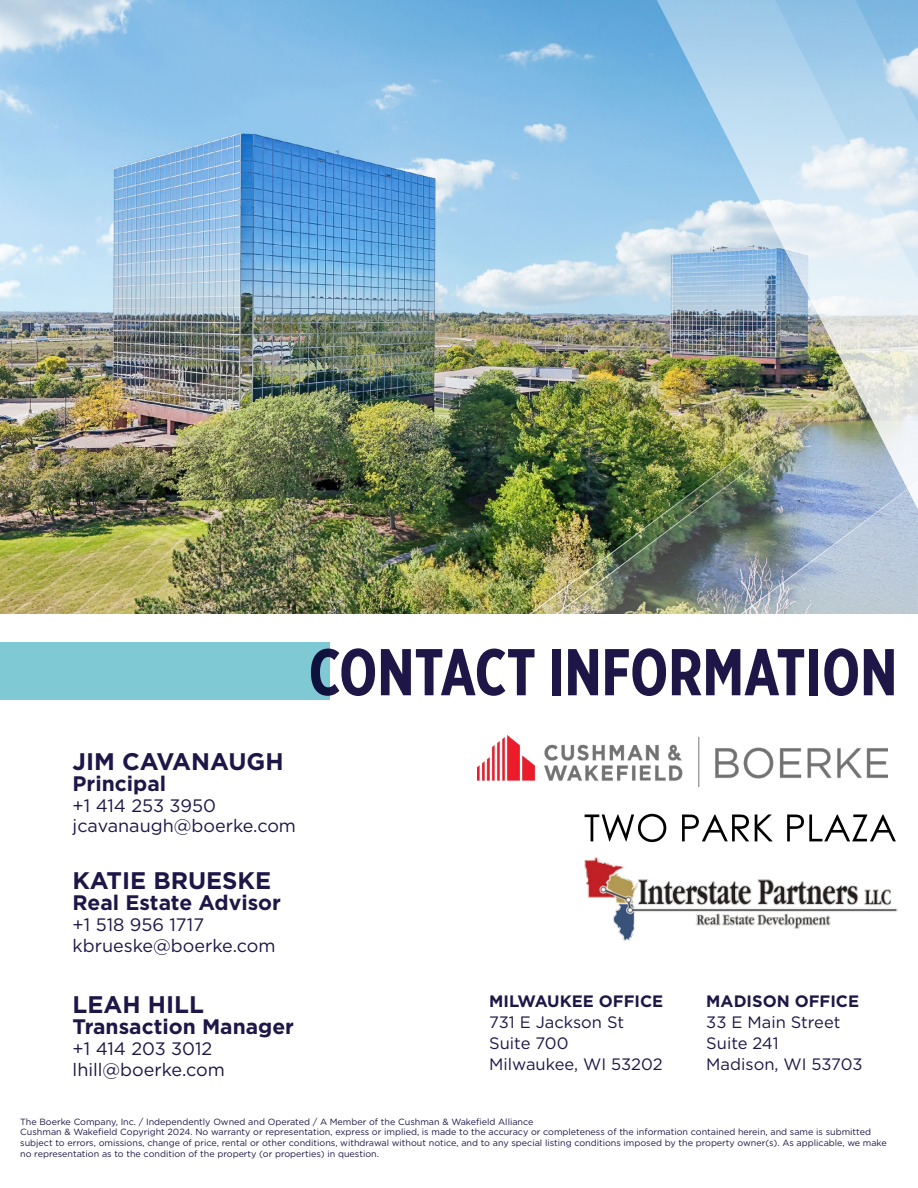
<style>
.page{position:relative;width:918px;height:1188px;background:#fff}
.page>*{position:absolute;margin:0;border:0;box-sizing:border-box;transform-origin:0 0}
.t1{font:700 66px "Gotham X Narrow";color:#1e1647}
.t2{font:700 24px "Gotham";color:#1e1647}
.t3{font:700 21px "Gotham";color:#1e1647}
.t4{font:18px/20.9px "Gotham";color:#1e1647}
.t5{font:16.5px/20.9px "Gotham";color:#1e1647}
.t6{font:700 16.5px "Gotham";color:#1e1647}
.t7{font:9px/10.8px "Gotham";color:#1e1647}
</style>
<div class="page">
<img style="left:0;top:0;width:477px;height:613px">
<svg style="left:477px;top:0;width:70px;height:252px;background:#8cc1e7"></svg>
<svg style="left:547px;top:0;width:371px;height:752px"></svg>
<img style="left:471px;top:252px;width:447px;height:407px">
<img style="left:682px;top:410px;width:236px;height:249px">
<img style="left:477px;top:735px;width:410px;height:51px">
<div style="left:0;top:642px;width:329px;height:58px;background:#7fc9d5"></div>
<img style="left:585px;top:858px;width:312px;height:82px">
<svg style="left:585px;top:814px;width:81px;height:28px"></svg>
<svg style="left:682px;top:815px;width:67px;height:26px"></svg>
<svg style="left:755px;top:815px;width:18px;height:26px"></svg>
<svg style="left:787px;top:815px;width:109px;height:26px"></svg>
<h1 class="t1" style="left:309px;top:631px;width:590px">CONTACT INFORMATION</h1>
<h2 class="t2" style="left:73px;top:745px;width:212px">JIM CAVANAUGH</h2>
<h3 class="t3" style="left:73px;top:769px;width:95px">Principal</h3>
<h3 class="t4" style="left:73px;top:794px;width:225px">+1 414 253 3950 jcavanaugh@boerke.com</h3>
<h2 class="t2" style="left:73px;top:865px;width:200px">KATIE BRUESKE</h2>
<h3 class="t3" style="left:73px;top:889px;width:210px">Real Estate Advisor</h3>
<h3 class="t4" style="left:73px;top:914px;width:204px">+1 518 956 1717 kbrueske@boerke.com</h3>
<h2 class="t2" style="left:73px;top:989px;width:133px">LEAH HILL</h2>
<h3 class="t3" style="left:73px;top:1013px;width:223px">Transaction Manager</h3>
<h3 class="t4" style="left:73px;top:1038px;width:154px">+1 414 203 3012 lhill@boerke.com</h3>
<h3 class="t6" style="left:489px;top:990px;width:176px">MILWAUKEE OFFICE</h3>
<h3 class="t5" style="left:489px;top:1011px;width:175px">731 E Jackson St<br>Suite 700<br>Milwaukee, WI 53202</h3>
<h3 class="t6" style="left:706px;top:990px;width:154px">MADISON OFFICE</h3>
<h3 class="t5" style="left:706px;top:1011px;width:158px">33 E Main Street<br>Suite 241<br>Madison, WI 53703</h3>
<p class="t7" style="left:20px;top:1116px;width:868px">The Boerke Company, Inc. / Independently Owned and Operated / A Member of the Cushman &amp; Wakefield Alliance<br>Cushman &amp; Wakefield Copyright 2024. No warranty or representation, express or implied, is made to the accuracy or completeness of the information contained herein, and same is submitted subject to errors, omissions, change of price, rental or other conditions, withdrawal without notice, and to any special listing conditions imposed by the property owner(s). As applicable, we make no representation as to the condition of the property (or properties) in question.</p>
</div>
